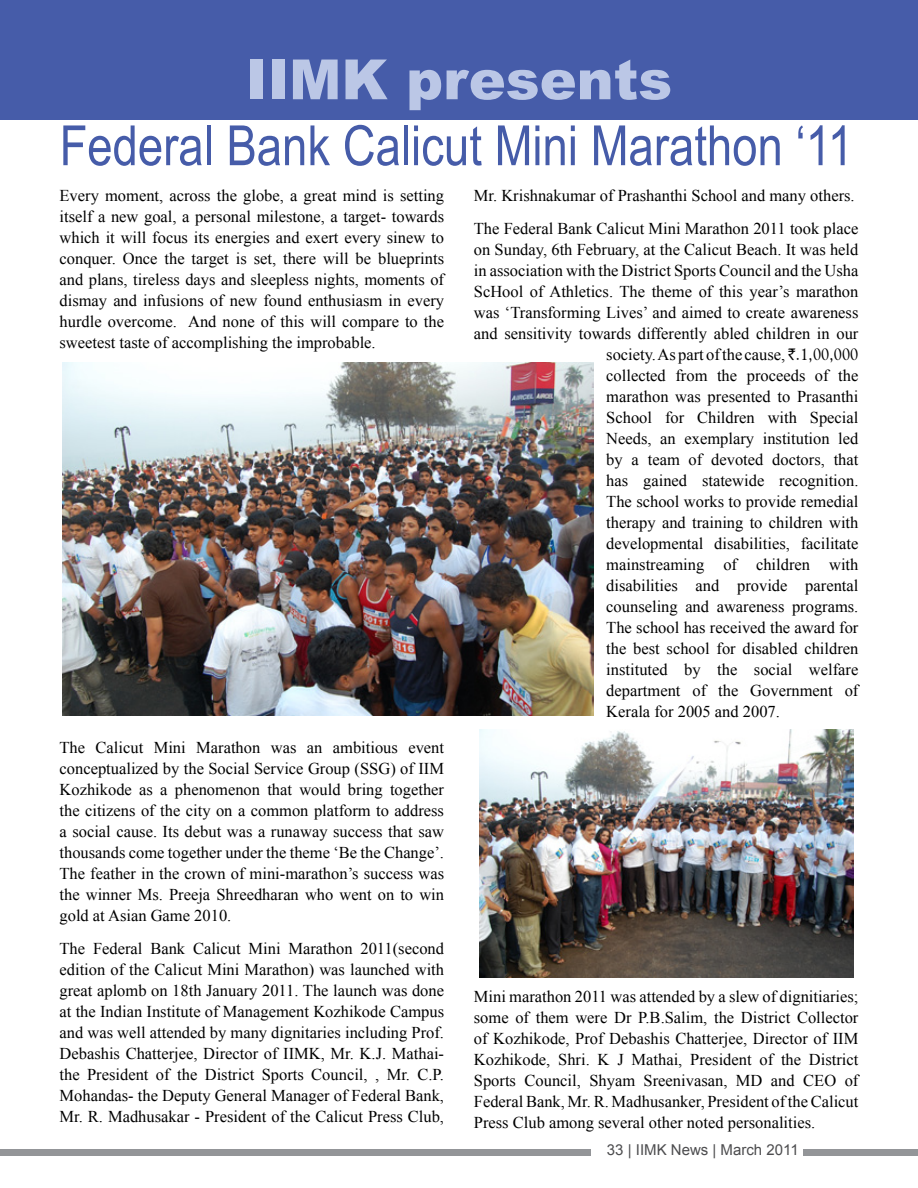
<style>
.page{position:relative;width:918px;height:1188px;background:#fff}
.page>*{position:absolute;margin:0;border:0;box-sizing:border-box;transform-origin:0 0}
.t1{font:55.5px "Arial Narrow";color:#465ca9}
.t2{font:900 55.5px "Arial";color:#bbc7e6}
.t3{font:16.5px/21px "Times New Roman";color:#000;text-align:justify}
.t4{font:15px "Arial";color:#4d4d4f}
.s1{font-family:"Rupee"}
</style>
<div class="page">
<div style="left:803px;top:1149px;width:115px;height:7px;background:#939598"></div>
<div style="left:0;top:1150px;width:590px;height:6px;background:#939598"></div>
<div style="left:0;top:0;width:918px;height:119px;background:#465ca9"></div>
<img style="left:62px;top:363px;width:532px;height:352px">
<img style="left:479px;top:729px;width:374px;height:249px">
<h1 class="t2" style="left:246px;top:39px;width:428px">IIMK presents</h1>
<h1 class="t1" style="left:60px;top:105px;width:795px">Federal Bank Calicut Mini Marathon ‘11</h1>
<p class="t3" style="left:60px;top:185px;width:386px">Every moment, across the globe, a great mind is setting itself a new goal, a personal milestone, a target- towards which it will focus its energies and exert every sinew to conquer. Once the target is set, there will be blueprints and plans, tireless days and sleepless nights, moments of dismay and infusions of new found enthusiasm in every hurdle overcome. And none of this will compare to the sweetest taste of accomplishing the improbable.</p>
<p class="t3" style="left:60px;top:737px;width:386px">The Calicut Mini Marathon was an ambitious event conceptualized by the Social Service Group (SSG) of IIM Kozhikode as a phenomenon that would bring together the citizens of the city on a common platform to address a social cause. Its debut was a runaway success that saw thousands come together under the theme ‘Be the Change’.<br>The feather in the crown of mini-marathon’s success was the winner Ms. Preeja Shreedharan who went on to win gold at Asian Game 2010.</p>
<p class="t3" style="left:60px;top:938px;width:386px">The Federal Bank Calicut Mini Marathon 2011(second edition of the Calicut Mini Marathon) was launched with great aplomb on 18th January 2011. The launch was done at the Indian Institute of Management Kozhikode Campus and was well attended by many dignitaries including Prof.<br>Debashis Chatterjee, Director of IIMK, Mr. K.J. Mathai&shy;the President of the District Sports Council, , Mr. C.P.<br>Mohandas- the Deputy General Manager of Federal Bank, Mr. R. Madhusakar - President of the Calicut Press Club,</p>
<p class="t3" style="left:474px;top:179px;width:386px;line-height:33px">Mr. Krishnakumar of Prashanthi School and many others.<br>The Federal Bank Calicut Mini Marathon 2011 took place</p>
<p class="t3" style="left:474px;top:239px;width:386px">on Sunday, 6th February, at the Calicut Beach. It was held</p>
<p class="t3" style="left:474px;top:260px;width:386px">in association with the District Sports Council and the Usha</p>
<p class="t3" style="left:474px;top:281px;width:386px">ScHool of Athletics. The theme of this year’s marathon</p>
<p class="t3" style="left:474px;top:302px;width:386px">was ‘Transforming Lives’ and aimed to create awareness</p>
<p class="t3" style="left:474px;top:323px;width:386px">and sensitivity towards differently abled children in our</p>
<p class="t3" style="left:606px;top:344px;width:254px">society. As part of the cause, <span class="s1">`.1,00,000</span></p>
<p class="t3" style="left:606px;top:365px;width:254px">collected from the proceeds of the</p>
<p class="t3" style="left:606px;top:386px;width:254px">marathon was presented to Prasanthi</p>
<p class="t3" style="left:606px;top:407px;width:254px">School for Children with Special</p>
<p class="t3" style="left:606px;top:428px;width:254px">Needs, an exemplary institution led</p>
<p class="t3" style="left:606px;top:449px;width:254px">by a team of devoted doctors, that</p>
<p class="t3" style="left:606px;top:470px;width:254px">has gained statewide recognition.</p>
<p class="t3" style="left:606px;top:491px;width:254px">The school works to provide remedial</p>
<p class="t3" style="left:606px;top:512px;width:254px">therapy and training to children with</p>
<p class="t3" style="left:606px;top:533px;width:254px">developmental disabilities, facilitate</p>
<p class="t3" style="left:606px;top:554px;width:254px">mainstreaming of children with</p>
<p class="t3" style="left:606px;top:575px;width:254px">disabilities and provide parental</p>
<p class="t3" style="left:606px;top:596px;width:254px">counseling and awareness programs.</p>
<p class="t3" style="left:606px;top:617px;width:254px">The school has received the award for</p>
<p class="t3" style="left:606px;top:638px;width:254px">the best school for disabled children</p>
<p class="t3" style="left:606px;top:659px;width:254px">instituted by the social welfare</p>
<p class="t3" style="left:606px;top:680px;width:254px">department of the Government of</p>
<p class="t3" style="left:606px;top:701px;width:175px">Kerala for 2005 and 2007.</p>
<p class="t3" style="left:474px;top:986px;width:386px">Mini marathon 2011 was attended by a slew of dignitiaries; some of them were Dr P.B.Salim, the District Collector of Kozhikode, Prof Debashis Chatterjee, Director of IIM Kozhikode, Shri. K J Mathai, President of the District Sports Council, Shyam Sreenivasan, MD and CEO of Federal Bank, Mr. R. Madhusanker, President of the Calicut Press Club among several other noted personalities.</p>
<p class="t4" style="left:607px;top:1140px;width:193px">33 | IIMK News | March 2011</p>
</div>
